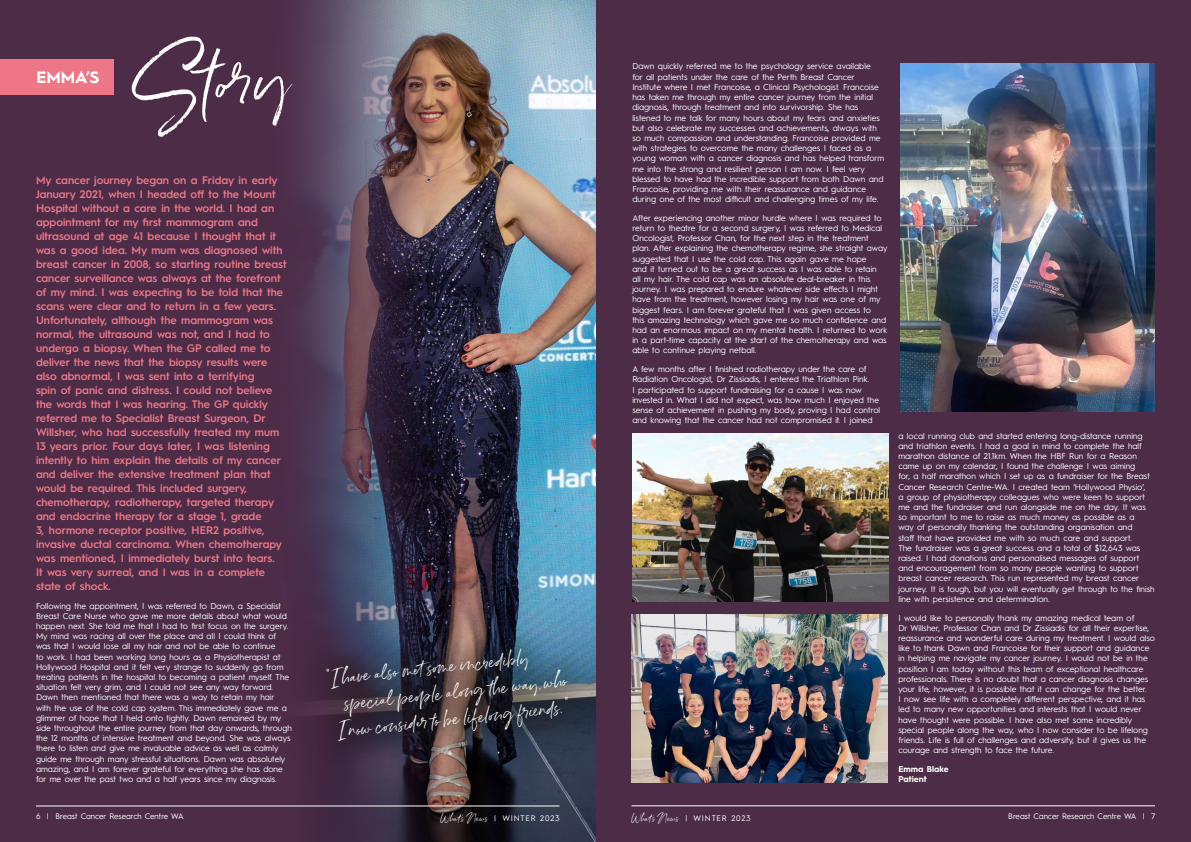
<style>
.page{position:relative;width:1191px;height:842px;background:#4d2c48}
.page>*{position:absolute;margin:0;border:0;box-sizing:border-box;transform-origin:0 0}
.t1{font:65.9px "Belluga";color:#fff}
.t2{font:700 16.6px "Hurme Geometric Sans 1";color:#fff}
.t3{font:15.9px "Belluga";color:#fff}
.t4{font:600 11px/14px "Hurme Geometric Sans 1";color:#ee7787}
.t5{font:8.5px/10.2px "Hurme Geometric Sans 1";color:#fff}
.t6{font:700 8.5px/10.2px "Hurme Geometric Sans 1";color:#fff}
.t7{font:8px "Hurme Geometric Sans 1";color:#fff}
.t8{font:8px "Hurme Geometric Sans 1";letter-spacing:.1em;color:#fff}
.s1{font-family:"Belluga"}
</style>
<div class="page">
<div style="left:0;top:59px;width:113px;height:36px;background:#ee7787"></div>
<img style="left:632px;top:434px;width:256px;height:167px">
<img style="left:426px;top:0;width:169px;height:842px">
<img style="left:900px;top:63px;width:255px;height:348px">
<img style="left:631px;top:614px;width:256px;height:168px">
<svg style="left:270px;top:0;width:156px;height:842px"></svg>
<img style="left:297px;top:614px;width:299px;height:162px">
<hr style="left:36px;top:806px;width:523px;height:1px;background:#fff">
<hr style="left:631px;top:805px;width:524px;height:1px;background:#fff">
<h1 class="t1" style="left:131px;top:52px;width:157px;rotate:-6deg">Stor y</h1>
<h2 class="t2" style="left:36px;top:66px;width:64px">EMMA’S</h2>
<p class="t5" style="left:632px;top:61px;width:253px">Dawn quickly referred me to the psychology service available<br>for all patients under the care of the Perth Breast Cancer Institute where I met Francoise, a Clinical Psychologist. Francoise has taken me through my entire cancer journey from the initial diagnosis, through treatment and into survivorship. She has listened to me talk for many hours about my fears and anxieties but also celebrate my successes and achievements, always with so much compassion and understanding. Francoise provided me with strategies to overcome the many challenges I faced as a young woman with a cancer diagnosis and has helped transform me into the strong and resilient person I am now. I feel very blessed to have had the incredible support from both Dawn and Francoise, providing me with their reassurance and guidance during one of the most difficult and challenging times of my life.</p>
<p class="t5" style="left:632px;top:212px;width:257px">After experiencing another minor hurdle where I was required to return to theatre for a second surgery, I was referred to Medical Oncologist, Professor Chan, for the next step in the treatment plan. After explaining the chemotherapy regime, she straight away suggested that I use the cold cap. This again gave me hope<br>and it turned out to be a great success as I was able to retain<br>all my hair. The cold cap was an absolute deal-breaker in this journey. I was prepared to endure whatever side effects I might have from the treatment, however losing my hair was one of my biggest fears. I am forever grateful that I was given access to<br>this amazing technology which gave me so much confidence and had an enormous impact on my mental health. I returned to work in a part-time capacity at the start of the chemotherapy and was able to continue playing netball.</p>
<p class="t5" style="left:632px;top:363px;width:249px">A few months after I finished radiotherapy under the care of Radiation Oncologist, Dr Zissiadis, I entered the Triathlon Pink.<br>I participated to support fundraising for a cause I was now invested in. What I did not expect, was how much I enjoyed the sense of achievement in pushing my body, proving I had control and knowing that the cancer had not compromised it. I joined</p>
<p class="t4" style="left:36px;top:172px;width:252px">My cancer journey began on a Friday in early January 2021, when I headed off to the Mount Hospital without a care in the world. I had an appointment for my first mammogram and ultrasound at age 41 because I thought that it was a good idea. My mum was diagnosed with breast cancer in 2008, so starting routine breast cancer surveillance was always at the forefront of my mind. I was expecting to be told that the scans were clear and to return in a few years.<br>Unfortunately, although the mammogram was normal, the ultrasound was not, and I had to undergo a biopsy. When the GP called me to deliver the news that the biopsy results were also abnormal, I was sent into a terrifying<br>spin of panic and distress. I could not believe the words that I was hearing. The GP quickly referred me to Specialist Breast Surgeon, Dr Willsher, who had successfully treated my mum 13 years prior. Four days later, I was listening intently to him explain the details of my cancer and deliver the extensive treatment plan that would be required. This included surgery, chemotherapy, radiotherapy, targeted therapy and endocrine therapy for a stage 1, grade<br>3, hormone receptor positive, HER2 positive, invasive ductal carcinoma. When chemotherapy was mentioned, I immediately burst into tears.<br>It was very surreal, and I was in a complete state of shock.</p>
<p class="t5" style="left:36px;top:600px;width:257px">Following the appointment, I was referred to Dawn, a Specialist Breast Care Nurse who gave me more details about what would happen next. She told me that I had to first focus on the surgery.<br>My mind was racing all over the place and all I could think of was that I would lose all my hair and not be able to continue<br>to work. I had been working long hours as a Physiotherapist at Hollywood Hospital and it felt very strange to suddenly go from treating patients in the hospital to becoming a patient myself. The situation felt very grim, and I could not see any way forward.<br>Dawn then mentioned that there was a way to retain my hair<br>with the use of the cold cap system. This immediately gave me a glimmer of hope that I held onto tightly. Dawn remained by my side throughout the entire journey from that day onwards, through the 12 months of intensive treatment and beyond. She was always there to listen and give me invaluable advice as well as calmly guide me through many stressful situations. Dawn was absolutely amazing, and I am forever grateful for everything she has done for me over the past two and a half years since my diagnosis.</p>
<h3 class="t3" style="left:323px;top:670px;width:208px;rotate:-6deg">“I have al so met som e in credibly</h3>
<h3 class="t3" style="left:343px;top:694px;width:225px;rotate:-6deg">special peop le al on g th e way, who</h3>
<h3 class="t3" style="left:337px;top:722px;width:234px;rotate:-6deg">I now con sider to be lifelon g fr ie nds.”</h3>
<p class="t5" style="left:898px;top:430px;width:258px">a local running club and started entering long-distance running and triathlon events. I had a goal in mind to complete the half marathon distance of 21.1km. When the HBF Run for a Reason came up on my calendar, I found the challenge I was aiming<br>for, a half marathon which I set up as a fundraiser for the Breast Cancer Research Centre-WA. I created team ‘Hollywood Physio’,<br>a group of physiotherapy colleagues who were keen to support me and the fundraiser and run alongside me on the day. It was so important to me to raise as much money as possible as a<br>way of personally thanking the outstanding organisation and<br>staff that have provided me with so much care and support.<br>The fundraiser was a great success and a total of $12,643 was raised. I had donations and personalised messages of support and encouragement from so many people wanting to support breast cancer research. This run represented my breast cancer journey. It is tough, but you will eventually get through to the finish line with persistence and determination.</p>
<p class="t5" style="left:898px;top:612px;width:258px">I would like to personally thank my amazing medical team of<br>Dr Willsher, Professor Chan and Dr Zissiadis for all their expertise, reassurance and wonderful care during my treatment. I would also like to thank Dawn and Francoise for their support and guidance in helping me navigate my cancer journey. I would not be in the position I am today without this team of exceptional healthcare professionals. There is no doubt that a cancer diagnosis changes your life, however, it is possible that it can change for the better.<br>I now see life with a completely different perspective, and it has led to many new opportunities and interests that I would never have thought were possible. I have also met some incredibly special people along the way, who I now consider to be lifelong friends. Life is full of challenges and adversity, but it gives us the courage and strength to face the future.</p>
<p class="t6" style="left:898px;top:763px;width:52px">Emma Blake<br>Patient</p>
<p class="t7" style="left:36px;top:811px;width:149px">6 | Breast Cancer Research Centre WA</p>
<p class="t8" style="left:440px;top:812px;width:121px"><span class="s1">What’s News</span> | WINTER 2023</p>
<p class="t8" style="left:631px;top:812px;width:121px"><span class="s1">What’s News</span> | WINTER 2023</p>
<p class="t7" style="left:1008px;top:811px;width:149px">Breast Cancer Research Centre WA | 7</p>
</div>
